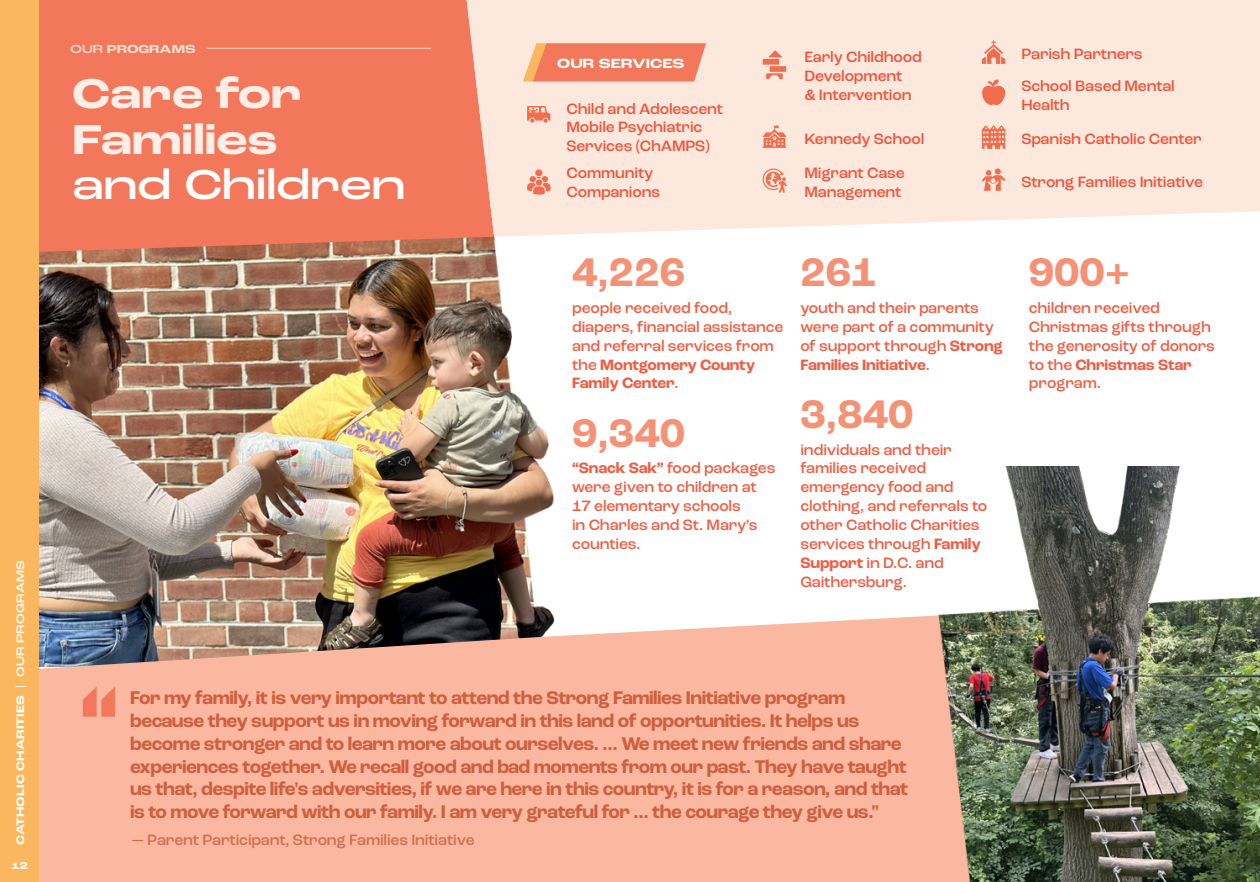
<style>
.page{position:relative;width:1260px;height:882px;background:#fff}
.page>*{position:absolute;margin:0;border:0;box-sizing:border-box;transform-origin:0 0}
.t1{font:700 expanded 43.75px/45.5px "Roc Grotesk";letter-spacing:-.01em;color:#fdefe8}
.t2{font:700 42px "Roc Grotesk";color:#f59275}
.t3{font:700 19.25px/22.8px "Roc Grotesk";letter-spacing:-.025em;color:#cf5f3e}
.t4{font:500 15.75px/18.9px "Roc Grotesk";letter-spacing:-.01em;color:#f15d43}
.t5{font:500 15.75px "Roc Grotesk";letter-spacing:-.01em;color:#d36d4d}
.t6{font:700 expanded 14px "Roc Grotesk";color:#fff}
.t7{font:700 expanded 12.25px "Roc Grotesk";color:#fde0d3}
.t8{font:700 expanded 12.25px "Roc Grotesk";color:#fff}
.t9{font:700 expanded 11.38px "Roc Grotesk";letter-spacing:.01em;color:#fff}
.t10{font:700 expanded 10.5px "Roc Grotesk";color:#fff}
.s1{font-weight:800}
.s2{font-weight:500}
.s3{font-weight:500;color:#fff}
.s4{font-weight:700}
</style>
<div class="page">
<img style="left:38px;top:237px;width:516px;height:377px">
<div style="left:38px;top:0;width:456px;height:253px;background:#f3785b"></div>
<svg style="left:467px;top:0;width:793px;height:237px;background:#fce7dc"></svg>
<svg style="left:38px;top:614px;width:891px;height:268px;background:#eeb29d"></svg>
<svg style="left:83px;top:687px;width:32px;height:30px"></svg>
<svg style="left:763px;top:50px;width:23px;height:29px"></svg>
<svg style="left:982px;top:40px;width:23px;height:24px"></svg>
<svg style="left:982px;top:80px;width:23px;height:25px"></svg>
<svg style="left:527px;top:106px;width:24px;height:17px"></svg>
<svg style="left:763px;top:125px;width:23px;height:23px"></svg>
<svg style="left:982px;top:125px;width:23px;height:24px"></svg>
<svg style="left:527px;top:169px;width:24px;height:26px"></svg>
<svg style="left:762px;top:168px;width:25px;height:25px"></svg>
<svg style="left:982px;top:169px;width:23px;height:22px"></svg>
<img style="left:929px;top:467px;width:331px;height:415px">
<hr style="left:207px;top:48px;width:224px;height:1px;background:#fff">
<div style="left:0;top:0;width:38px;height:882px;background:#fbb75e"></div>
<svg style="left:523px;top:43px;width:183px;height:39px;background:#f48466"></svg>
<p class="t9" style="left:13px;top:724px;width:251px;rotate:-90deg"><span class="s1">TIES</span> <span class="s2">|</span> ANNUAL REPORT 2023-2024</p>
<p class="t9" style="left:13px;top:845px;width:286px;rotate:-90deg">CATHOLIC CHARITIES <span class="s2">| OUR PROGRAMS</span></p>
<p class="t8" style="left:10px;top:857px;width:21px">12</p>
<p class="t10" style="left:11px;top:859px;width:18px">12</p>
<p class="t7" style="left:71px;top:41px;width:126px"><span class="s2">OUR</span> PROGRAMS</p>
<p class="t1" style="left:72px;top:73px;width:335px">Care for<br>Families<br><span class="s3">and Children</span></p>
<p class="t4" style="left:804px;top:48px;width:119px">Early Childhood<br>Development<br>&amp; Intervention</p>
<p class="t4" style="left:1021px;top:38px;width:155px;line-height:32.2px">Parish Partners<br>School Based Mental</p>
<p class="t6" style="left:557px;top:54px;width:129px">OUR SERVICES</p>
<p class="t4" style="left:567px;top:99px;width:158px">Child and Adolescent</p>
<p class="t4" style="left:1021px;top:96px;width:50px">Health</p>
<p class="t4" style="left:567px;top:118px;width:145px">Mobile Psychiatric<br>Services (ChAMPS)</p>
<p class="t4" style="left:804px;top:129px;width:122px">Kennedy School</p>
<p class="t4" style="left:1021px;top:129px;width:182px">Spanish Catholic Center</p>
<p class="t4" style="left:567px;top:163px;width:95px">Community<br>Companions</p>
<p class="t4" style="left:804px;top:163px;width:102px">Migrant Case<br>Management</p>
<p class="t4" style="left:1021px;top:173px;width:183px">Strong Families Initiative</p>
<p class="t2" style="left:572px;top:246px;width:114px">4,226</p>
<p class="t4" style="left:572px;top:298px;width:213px">people received food, diapers, financial assistance and referral services from the <span class="s4">Montgomery County<br>Family Center</span>.</p>
<p class="t2" style="left:572px;top:407px;width:114px">9,340</p>
<p class="t4" style="left:572px;top:459px;width:205px"><span class="s4">“Snack Sak”</span> food packages were given to children at<br>17 elementary schools<br>in Charles and St. Mary’s counties.</p>
<p class="t2" style="left:800px;top:246px;width:78px">261</p>
<p class="t4" style="left:800px;top:298px;width:204px">youth and their parents were part of a community of support through <span class="s4">Strong<br>Families Initiative</span>.</p>
<p class="t2" style="left:800px;top:388px;width:114px">3,840</p>
<p class="t4" style="left:800px;top:440px;width:188px">individuals and their families received emergency food and clothing, and referrals to other Catholic Charities services through <span class="s4">Family<br>Support</span> in D.C. and<br>Gaithersburg.</p>
<p class="t2" style="left:1029px;top:246px;width:103px">900+</p>
<p class="t4" style="left:1029px;top:298px;width:188px">children received<br>Christmas gifts through the generosity of donors to the <span class="s4">Christmas Star </span>program.</p>
<p class="t3" style="left:130px;top:687px;width:780px">For my family, it is very important to attend the Strong Families Initiative program because they support us in moving forward in this land of opportunities. It helps us become stronger and to learn more about ourselves. … We meet new friends and share experiences together. We recall good and bad moments from our past. They have taught us that, despite life's adversities, if we are here in this country, it is for a reason, and that is to move forward with our family. I am very grateful for … the courage they give us."</p>
<p class="t5" style="left:132px;top:830px;width:344px">— Parent Participant, Strong Families Initiative</p>
</div>
